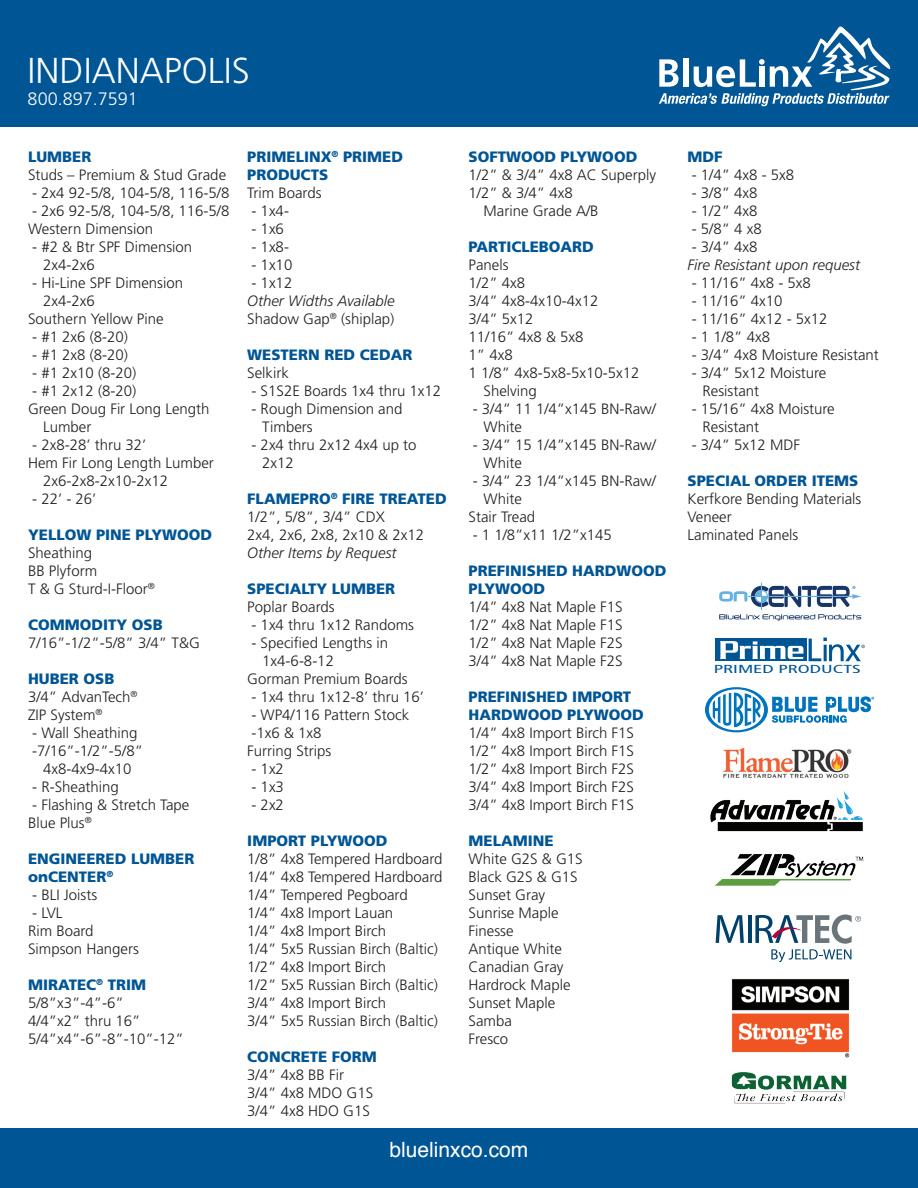
<style>
.page{position:relative;width:918px;height:1188px;background:#fff}
.page>*{position:absolute;margin:0;border:0;box-sizing:border-box;transform-origin:0 0}
.t1{font:300 36px "Frutiger LT Std";color:#fff}
.t2{font:21px "Helvetica";color:#fff}
.t3{font:300 18px "Frutiger LT Std";color:#fff}
.t4{font:300 15px/18px "Frutiger LT Std";color:#231f20}
.t5{font:900 15px/18px "Frutiger LT Std";color:#005595}
.t6{font:italic 300 15px/18px "Frutiger LT Std";color:#231f20}
.t7{font:condensed 11.55px "Frutiger LT Std";color:#005595;scale:1.69 1}
.s1{font-weight:900;color:#005595}
.s2{font-style:normal}
</style>
<div class="page">
<div style="left:0;top:0;width:918px;height:127px;background:#005595"></div>
<div style="left:0;top:1128px;width:918px;height:60px;background:#005595"></div>
<svg style="left:659px;top:27px;width:231px;height:79px"></svg>
<svg style="left:719px;top:583px;width:142px;height:38px"></svg>
<div style="left:715px;top:639px;width:91px;height:22px;background:#005595"></div>
<svg style="left:720px;top:641px;width:83px;height:18px"></svg>
<svg style="left:809px;top:638px;width:56px;height:23px"></svg>
<img style="left:710px;top:791px;width:153px;height:41px">
<img style="left:715px;top:854px;width:149px;height:32px">
<svg style="left:716px;top:915px;width:28px;height:28px"></svg>
<hr style="left:748px;top:915px;width:3px;height:28px;background:#00416b">
<svg style="left:755px;top:915px;width:106px;height:46px"></svg>
<img style="left:731px;top:979px;width:119px;height:79px">
<img style="left:731px;top:1072px;width:116px;height:32px">
<svg style="left:705px;top:687px;width:169px;height:45px"></svg>
<img style="left:723px;top:747px;width:129px;height:31px">
<h1 class="t1" style="left:28px;top:51px;width:224px">INDIANAPOLIS</h1>
<p class="t3" style="left:28px;top:89px;width:112px">800.897.7591</p>
<p class="t5" style="left:28px;top:148px;width:65px">LUMBER</p>
<p class="t4" style="left:28px;top:166px;width:200px">Studs – Premium &amp; Stud Grade</p>
<p class="t4" style="left:32px;top:184px;width:199px">- 2x4 92-5/8, 104-5/8, 116-5/8</p>
<p class="t4" style="left:28px;top:202px;width:203px">- 2x6 92-5/8, 104-5/8, 116-5/8<br>Western Dimension</p>
<p class="t4" style="left:43px;top:238px;width:151px;text-indent:-11px">- #2 &amp; Btr SPF Dimension<br>2x4-2x6</p>
<p class="t4" style="left:32px;top:274px;width:152px">- Hi-Line SPF Dimension</p>
<p class="t4" style="left:43px;top:292px;width:53px">2x4-2x6</p>
<p class="t4" style="left:28px;top:310px;width:137px">Southern Yellow Pine</p>
<p class="t4" style="left:32px;top:328px;width:97px">- #1 2x6 (8-20)</p>
<p class="t4" style="left:32px;top:346px;width:97px">- #1 2x8 (8-20)</p>
<p class="t4" style="left:32px;top:364px;width:106px">- #1 2x10 (8-20)</p>
<p class="t4" style="left:32px;top:382px;width:106px">- #1 2x12 (8-20)</p>
<p class="t4" style="left:28px;top:400px;width:183px">Green Doug Fir Long Length</p>
<p class="t4" style="left:43px;top:418px;width:50px">Lumber</p>
<p class="t4" style="left:32px;top:436px;width:116px">- 2x8-28’ thru 32’</p>
<p class="t4" style="left:28px;top:454px;width:187px">Hem Fir Long Length Lumber</p>
<p class="t4" style="left:43px;top:472px;width:127px">2x6-2x8-2x10-2x12</p>
<p class="t4" style="left:32px;top:490px;width:66px">- 22’ - 26’</p>
<p class="t5" style="left:28px;top:526px;width:186px">YELLOW PINE PLYWOOD</p>
<p class="t4" style="left:28px;top:544px;width:128px">Sheathing<br>BB Plyform<br>T &amp; G Sturd-I-Floor<sup>®</sup></p>
<p class="t5" style="left:28px;top:616px;width:136px">COMMODITY OSB</p>
<p class="t4" style="left:28px;top:634px;width:173px">7/16”-1/2”-5/8” 3/4” T&amp;G</p>
<p class="t4" style="left:28px;top:670px;width:111px"><span class="s1">HUBER OSB<br></span>3/4” AdvanTech<sup>®<br></sup>ZIP System<sup>®</sup></p>
<p class="t4" style="left:32px;top:724px;width:112px;text-align:center">- Wall Sheathing -7/16”-1/2”-5/8”<br>4x8-4x9-4x10</p>
<p class="t4" style="left:32px;top:778px;width:88px">- R-Sheathing</p>
<p class="t4" style="left:28px;top:796px;width:163px">- Flashing &amp; Stretch Tape<br>Blue Plus<sup>®</sup></p>
<p class="t5" style="left:28px;top:850px;width:168px">ENGINEERED LUMBER onCENTER<sup>®</sup></p>
<p class="t4" style="left:32px;top:886px;width:66px">- BLI Joists</p>
<p class="t4" style="left:28px;top:904px;width:112px">- LVL<br>Rim Board<br>Simpson Hangers</p>
<p class="t4" style="left:28px;top:976px;width:157px"><span class="s1">MIRATEC</span><sup>®</sup> <span class="s1">TRIM<br></span>5/8”x3”-4”-6”<br>4/4”x2” thru 16”<br>5/4”x4”-6”-8”-10”-12”</p>
<p class="t5" style="left:247px;top:148px;width:157px">PRIMELINX<sup>®</sup> PRIMED<br>PRODUCTS</p>
<p class="t4" style="left:247px;top:184px;width:76px">Trim Boards</p>
<p class="t4" style="left:251px;top:202px;width:39px">- 1x4-</p>
<p class="t4" style="left:251px;top:220px;width:34px">- 1x6</p>
<p class="t4" style="left:251px;top:238px;width:39px">- 1x8-</p>
<p class="t4" style="left:251px;top:256px;width:42px">- 1x10</p>
<p class="t4" style="left:251px;top:274px;width:42px">- 1x12</p>
<p class="t6" style="left:247px;top:292px;width:149px">Other Widths Available<br><span class="s2">Shadow Gap</span><sup>®</sup> <span class="s2">(shiplap)</span></p>
<p class="t5" style="left:247px;top:346px;width:167px">WESTERN RED CEDAR</p>
<p class="t4" style="left:247px;top:364px;width:43px">Selkirk</p>
<p class="t4" style="left:251px;top:382px;width:191px">- S1S2E Boards 1x4 thru 1x12</p>
<p class="t4" style="left:262px;top:400px;width:142px;text-indent:-11px">- Rough Dimension and<br>Timbers</p>
<p class="t4" style="left:262px;top:436px;width:156px;text-indent:-11px">- 2x4 thru 2x12 4x4 up to<br>2x12</p>
<p class="t4" style="left:247px;top:490px;width:201px"><span class="s1">FLAMEPRO</span><sup>®</sup> <span class="s1">FIRE TREATED<br></span>1/2”, 5/8”, 3/4” CDX<br>2x4, 2x6, 2x8, 2x10 &amp; 2x12</p>
<p class="t6" style="left:247px;top:544px;width:151px">Other Items by Request</p>
<p class="t5" style="left:247px;top:580px;width:149px">SPECIALTY LUMBER</p>
<p class="t4" style="left:247px;top:598px;width:89px">Poplar Boards</p>
<p class="t4" style="left:251px;top:616px;width:164px">- 1x4 thru 1x12 Randoms</p>
<p class="t4" style="left:251px;top:634px;width:138px">- Specified Lengths in</p>
<p class="t4" style="left:262px;top:652px;width:73px">1x4-6-8-12</p>
<p class="t4" style="left:247px;top:670px;width:162px">Gorman Premium Boards</p>
<p class="t4" style="left:251px;top:688px;width:174px">- 1x4 thru 1x12-8’ thru 16’</p>
<p class="t4" style="left:247px;top:706px;width:163px">- WP4/116 Pattern Stock -1x6 &amp; 1x8<br>Furring Strips</p>
<p class="t4" style="left:251px;top:760px;width:34px">- 1x2</p>
<p class="t4" style="left:251px;top:778px;width:34px">- 1x3</p>
<p class="t4" style="left:251px;top:796px;width:34px">- 2x2</p>
<p class="t5" style="left:247px;top:832px;width:142px">IMPORT PLYWOOD</p>
<p class="t4" style="left:247px;top:850px;width:197px">1/8” 4x8 Tempered Hardboard<br>1/4” 4x8 Tempered Hardboard<br>1/4” Tempered Pegboard<br>1/4” 4x8 Import Lauan<br>1/4” 4x8 Import Birch<br>1/4” 5x5 Russian Birch (Baltic)<br>1/2” 4x8 Import Birch<br>1/2” 5x5 Russian Birch (Baltic)<br>3/4” 4x8 Import Birch<br>3/4” 5x5 Russian Birch (Baltic)</p>
<p class="t5" style="left:247px;top:1048px;width:131px">CONCRETE FORM</p>
<p class="t4" style="left:247px;top:1066px;width:127px">3/4” 4x8 BB Fir<br>3/4” 4x8 MDO G1S<br>3/4” 4x8 HDO G1S</p>
<p class="t5" style="left:469px;top:148px;width:170px">SOFTWOOD PLYWOOD</p>
<p class="t4" style="left:469px;top:166px;width:189px">1/2” &amp; 3/4” 4x8 AC Superply</p>
<p class="t4" style="left:469px;top:184px;width:106px">1/2” &amp; 3/4” 4x8</p>
<p class="t4" style="left:484px;top:202px;width:117px">Marine Grade A/B</p>
<p class="t5" style="left:469px;top:238px;width:127px">PARTICLEBOARD</p>
<p class="t4" style="left:469px;top:256px;width:42px">Panels</p>
<p class="t4" style="left:469px;top:274px;width:58px">1/2” 4x8</p>
<p class="t4" style="left:469px;top:292px;width:132px">3/4” 4x8-4x10-4x12</p>
<p class="t4" style="left:469px;top:310px;width:67px">3/4” 5x12</p>
<p class="t4" style="left:469px;top:328px;width:117px">11/16” 4x8 &amp; 5x8</p>
<p class="t4" style="left:469px;top:346px;width:46px">1” 4x8</p>
<p class="t4" style="left:469px;top:364px;width:172px">1 1/8” 4x8-5x8-5x10-5x12</p>
<p class="t4" style="left:484px;top:382px;width:55px">Shelving</p>
<p class="t4" style="left:484px;top:400px;width:174px;text-indent:-11px">- 3/4” 11 1/4”x145 BN-Raw/<br>White</p>
<p class="t4" style="left:484px;top:436px;width:174px;text-indent:-11px">- 3/4” 15 1/4”x145 BN-Raw/<br>White</p>
<p class="t4" style="left:473px;top:472px;width:185px">- 3/4” 23 1/4”x145 BN-Raw/</p>
<p class="t4" style="left:484px;top:490px;width:40px">White</p>
<p class="t4" style="left:469px;top:508px;width:68px">Stair Tread</p>
<p class="t4" style="left:473px;top:526px;width:141px">- 1 1/8”x11 1/2”x145</p>
<p class="t5" style="left:469px;top:562px;width:199px">PREFINISHED HARDWOOD<br>PLYWOOD</p>
<p class="t4" style="left:469px;top:598px;width:156px;text-align:justify">1/4” 4x8 Nat Maple F1S 1/2” 4x8 Nat Maple F1S 1/2” 4x8 Nat Maple F2S 3/4” 4x8 Nat Maple F2S</p>
<p class="t5" style="left:469px;top:688px;width:177px">PREFINISHED IMPORT<br>HARDWOOD PLYWOOD</p>
<p class="t4" style="left:469px;top:724px;width:167px;text-align:justify">1/4” 4x8 Import Birch F1S 1/2” 4x8 Import Birch F1S 1/2” 4x8 Import Birch F2S 3/4” 4x8 Import Birch F2S 3/4” 4x8 Import Birch F1S</p>
<p class="t5" style="left:469px;top:832px;width:87px">MELAMINE</p>
<p class="t4" style="left:469px;top:850px;width:116px">White G2S &amp; G1S<br>Black G2S &amp; G1S<br>Sunset Gray<br>Sunrise Maple<br>Finesse<br>Antique White<br>Canadian Gray<br>Hardrock Maple<br>Sunset Maple<br>Samba<br>Fresco</p>
<h2 class="t2" style="left:390px;top:1134px;width:140px">bluelinxco.com</h2>
<p class="t5" style="left:688px;top:148px;width:37px">MDF</p>
<p class="t4" style="left:692px;top:166px;width:104px">- 1/4” 4x8 - 5x8</p>
<p class="t4" style="left:692px;top:184px;width:67px">- 3/8” 4x8</p>
<p class="t4" style="left:692px;top:202px;width:67px">- 1/2” 4x8</p>
<p class="t4" style="left:692px;top:220px;width:72px">- 5/8” 4 x8</p>
<p class="t4" style="left:692px;top:238px;width:67px">- 3/4” 4x8</p>
<p class="t6" style="left:688px;top:256px;width:174px">Fire Resistant upon request</p>
<p class="t4" style="left:692px;top:274px;width:121px">- 11/16” 4x8 - 5x8</p>
<p class="t4" style="left:692px;top:292px;width:92px">- 11/16” 4x10</p>
<p class="t4" style="left:692px;top:310px;width:137px">- 11/16” 4x12 - 5x12</p>
<p class="t4" style="left:692px;top:328px;width:80px">- 1 1/8” 4x8</p>
<p class="t4" style="left:692px;top:346px;width:189px">- 3/4” 4x8 Moisture Resistant</p>
<p class="t4" style="left:703px;top:364px;width:125px;text-indent:-11px">- 3/4” 5x12 Moisture<br>Resistant</p>
<p class="t4" style="left:703px;top:400px;width:134px;text-indent:-11px">- 15/16” 4x8 Moisture<br>Resistant</p>
<p class="t4" style="left:692px;top:436px;width:110px">- 3/4” 5x12 MDF</p>
<p class="t5" style="left:688px;top:472px;width:172px">SPECIAL ORDER ITEMS</p>
<p class="t4" style="left:688px;top:490px;width:175px">Kerfkore Bending Materials<br>Veneer<br>Laminated Panels</p>
<p class="t7" style="left:714px;top:662px;width:89px">PRIMED PRODUCTS</p>
</div>
